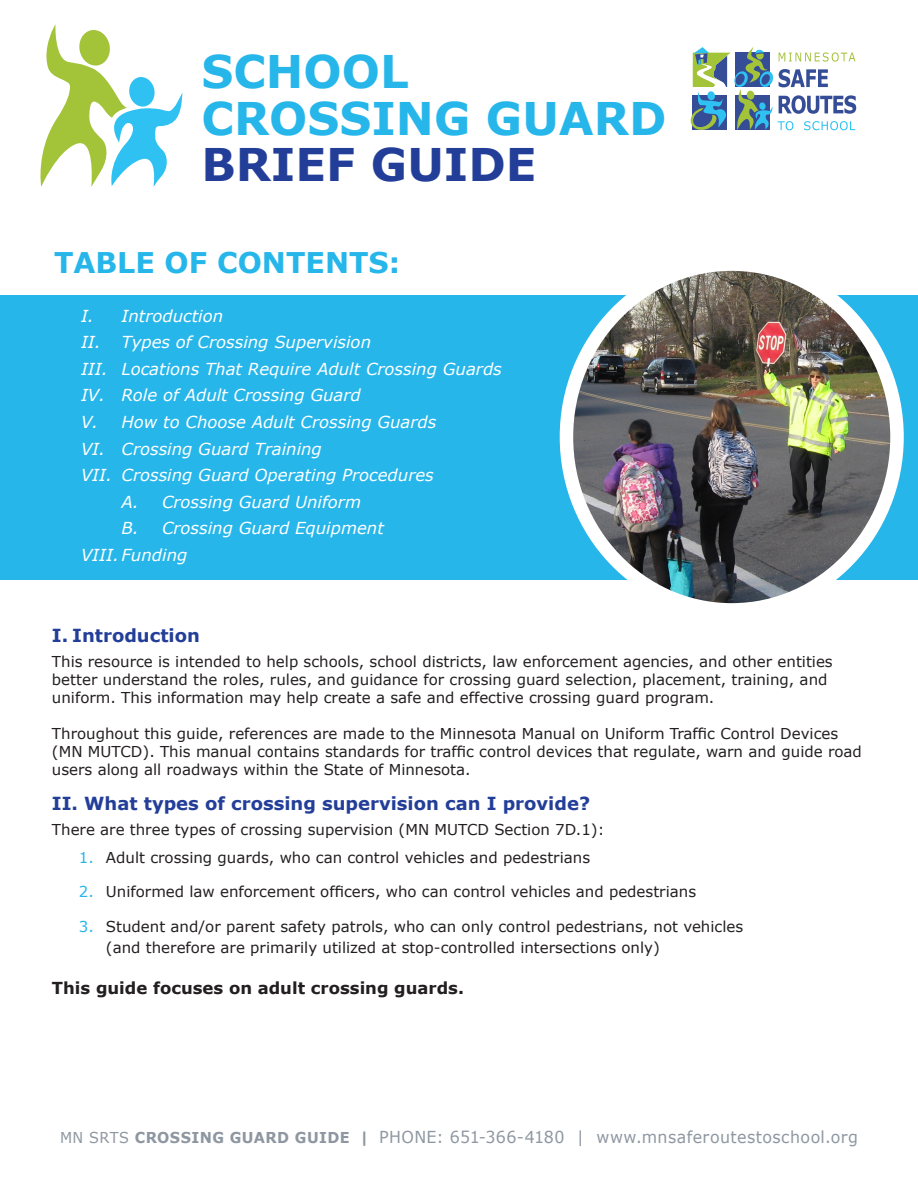
<style>
.page{position:relative;width:918px;height:1188px;background:#fff}
.page>*{position:absolute;margin:0;border:0;box-sizing:border-box;transform-origin:0 0}
.t1{font:700 45px/46.5px "Verdana";color:#26b6ea}
.t2{font:700 45px "Verdana";color:#233e98}
.Heading_1{font:700 28.5px "Verdana";color:#26b6ea}
.Heading_2{font:700 18px "Verdana";color:#233e98}
.Heading_3{font:italic 16.5px "Verdana";color:#fff}
.t3{font:16.5px "Verdana";letter-spacing:.025em;color:#8e97a1;scale:.96 1}
.Heading_4{font:700 16.5px "Verdana";color:#231f20}
.BODY{font:15px/18px "Verdana";color:#231f20}
.Heading_2-2{font:15px "Verdana";color:#231f20}
.s1{color:#26b6ea}
.s2{font-size:15px}
.s3{font-weight:700;font-size:15px}
</style>
<div class="page">
<div style="left:0;top:295px;width:918px;height:284px;background:#26b6ea"></div>
<svg style="left:40px;top:24px;width:143px;height:163px"></svg>
<svg style="left:690px;top:47px;width:166px;height:84px"></svg>
<img style="left:566px;top:272px;width:331px;height:330px">
<div style="left:560px;top:257px;width:344px;height:360px;border:14px solid #fff;border-radius:50%"></div>
<p class="t1" style="left:201px;top:48px;width:466px">SCHOOL<br>CROSSING GUARD</p>
<p class="t2" style="left:201px;top:133px;width:337px">BRIEF GUIDE</p>
<p class="Heading_1" style="left:54px;top:242px;width:348px">TABLE OF CONTENTS:</p>
<p class="Heading_3" style="left:81px;top:304px;width:144px">I. Introduction</p>
<p class="Heading_3" style="left:81px;top:331px;width:292px">II. Types of Crossing Supervision</p>
<p class="Heading_3" style="left:81px;top:358px;width:422px">III. Locations That Require Adult Crossing Guards</p>
<p class="Heading_3" style="left:81px;top:384px;width:281px">IV. Role of Adult Crossing Guard</p>
<p class="Heading_3" style="left:81px;top:411px;width:357px">V. How to Choose Adult Crossing Guards</p>
<p class="Heading_3" style="left:81px;top:437px;width:242px">VI. Crossing Guard Training</p>
<p class="Heading_3" style="left:81px;top:464px;width:354px">VII. Crossing Guard Operating Procedures</p>
<p class="Heading_3" style="left:122px;top:490px;width:241px">A. Crossing Guard Uniform</p>
<p class="Heading_3" style="left:122px;top:517px;width:264px">B. Crossing Guard Equipment</p>
<p class="Heading_3" style="left:81px;top:543px;width:108px">VIII. Funding</p>
<p class="Heading_2" style="left:52px;top:623px;width:149px">I. Introduction</p>
<p class="BODY" style="left:52px;top:652px;width:782px">This resource is intended to help schools, school districts, law enforcement agencies, and other entities better understand the roles, rules, and guidance for crossing guard selection, placement, training, and uniform. This information may help create a safe and effective crossing guard program.</p>
<p class="BODY" style="left:52px;top:724px;width:811px">Throughout this guide, references are made to the Minnesota Manual on Uniform Traffic Control Devices (MN MUTCD). This manual contains standards for traffic control devices that regulate, warn and guide road users along all roadways within the State of Minnesota.</p>
<p class="Heading_2" style="left:52px;top:791px;width:540px">II. What types of crossing supervision can I provide?</p>
<p class="Heading_2-2" style="left:52px;top:819px;width:554px">There are three types of crossing supervision (MN MUTCD Section 7D.1):</p>
<p class="BODY" style="left:79px;top:848px;width:513px"><span class="s1">1.</span> Adult crossing guards, who can control vehicles and pedestrians</p>
<p class="BODY" style="left:79px;top:883px;width:619px"><span class="s1">2.</span> Uniformed law enforcement officers, who can control vehicles and pedestrians</p>
<p class="BODY" style="left:106px;top:916px;width:639px;line-height:21px;text-indent:-27px"><span class="s1">3.</span> Student and/or parent safety patrols, who can only control pedestrians, not vehicles (and therefore are primarily utilized at stop-controlled intersections only)</p>
<p class="Heading_4" style="left:52px;top:976px;width:414px">This guide focuses on adult crossing guards.</p>
<p class="t3" style="left:60px;top:1126px;width:833px"><span class="s2">MN SRTS</span> <span class="s3">CROSSING GUARD GUIDE |</span> PHONE: 651-366-4180 | www.mnsaferoutestoschool.org</p>
</div>
